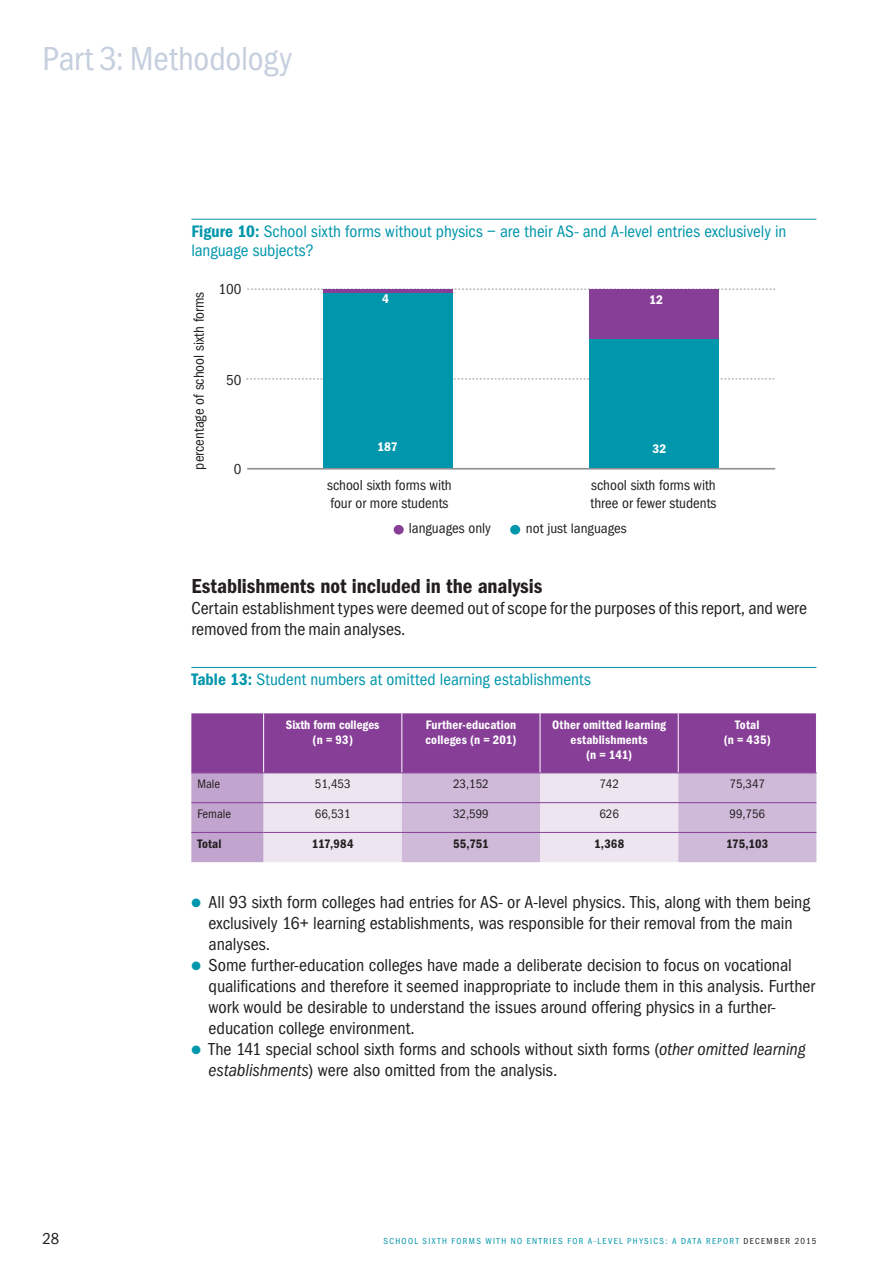
<style>
.page{position:relative;width:893px;height:1263px;background:#fff}
.page>*{position:absolute;margin:0;border:0;box-sizing:border-box;transform-origin:0 0}
.t1{font:34.5px "Franklin Got Cd Io P";letter-spacing:-.005em;color:#c5cfde}
.t2{font:600 21px "Franklin Got Cd Io P";color:#231f20}
.t3{font:18px/21px "Franklin Got Cd Io P";color:#231f20}
.t4{font:17.25px/19.5px "Franklin Got Cd Io P";color:#0096ab}
.t5{font:16.5px "Franklin Got Cd Io P";color:#231f20}
.t6{font:15px/18px "Franklin Got Cd Io P";color:#231f20}
.t7{font:14.4px "Franklin Got Cd Io P";color:#231f20;scale:1.04 1}
.t8{font:600 12.9px "Franklin Got Cd Io P";color:#fff;scale:1.04 1}
.t9{font:600 12.75px/15px "Franklin Got Cd Io P";letter-spacing:.01em;color:#fff;text-align:center}
.t10{font:12.75px "Franklin Got Cd Io P";color:#231f20}
.t11{font:600 12.75px "Franklin Got Cd Io P";color:#231f20}
.t12{font:9px "Franklin Got Cd Io P";letter-spacing:.15em;color:#0096ab}
.s1{font-weight:600}
.s2{color:#0096ab}
.s3{font-style:italic}
.s4{font-family:"Franklin Got Cd Io P Book SC800";color:#231f20}
</style>
<div class="page">
<svg style="left:246px;top:379px;width:528px;height:1px"></svg>
<svg style="left:247px;top:289px;width:528px;height:1px"></svg>
<div style="left:324px;top:291px;width:129px;height:178px;background:#0096ab"></div>
<hr style="left:324px;top:289px;width:129px;height:4px;background:#873e97">
<div style="left:589px;top:338px;width:129px;height:130px;background:#0096ab"></div>
<div style="left:589px;top:289px;width:129px;height:49px;background:#873e97"></div>
<hr style="left:247px;top:468px;width:528px;height:1px;background:#8d9091">
<div style="left:510px;top:525px;width:10px;height:9px;background:#0096ab;border-radius:50%"></div>
<div style="left:394px;top:525px;width:10px;height:9px;background:#873e97;border-radius:50%"></div>
<hr style="left:191px;top:219px;width:625px;height:1px;background:#0096ab">
<svg style="left:191px;top:713px;width:625px;height:149px;background:#b891c3"></svg>
<hr style="left:263px;top:713px;width:1px;height:60px;background:#fff">
<hr style="left:402px;top:713px;width:1px;height:60px;background:#fff">
<hr style="left:540px;top:713px;width:1px;height:60px;background:#fff">
<hr style="left:678px;top:713px;width:1px;height:60px;background:#fff">
<hr style="left:191px;top:773px;width:73px;height:1px;background:#873e97">
<hr style="left:264px;top:773px;width:138px;height:1px;background:#873e97">
<hr style="left:402px;top:773px;width:138px;height:1px;background:#873e97">
<hr style="left:540px;top:773px;width:138px;height:1px;background:#873e97">
<hr style="left:678px;top:773px;width:139px;height:1px;background:#873e97">
<hr style="left:191px;top:802px;width:73px;height:1px;background:#873e97">
<hr style="left:264px;top:802px;width:138px;height:1px;background:#873e97">
<hr style="left:402px;top:802px;width:138px;height:1px;background:#873e97">
<hr style="left:540px;top:802px;width:138px;height:1px;background:#873e97">
<hr style="left:678px;top:802px;width:138px;height:1px;background:#873e97">
<hr style="left:191px;top:832px;width:73px;height:1px;background:#873e97">
<hr style="left:264px;top:832px;width:138px;height:1px;background:#873e97">
<hr style="left:402px;top:832px;width:138px;height:1px;background:#873e97">
<hr style="left:540px;top:832px;width:138px;height:1px;background:#873e97">
<hr style="left:678px;top:832px;width:138px;height:1px;background:#873e97">
<hr style="left:191px;top:667px;width:625px;height:1px;background:#0096ab">
<h1 class="t1" style="left:43px;top:39px;width:251px">Part 3: Methodology</h1>
<p class="t4" style="left:191px;top:222px;width:597px"><span class="s1">Figure 10:</span> School sixth forms without physics – are their AS- and A-level entries exclusively in language subjects?</p>
<p class="t6" style="left:190px;top:469px;width:179px;rotate:-90deg">percentage of school sixth forms</p>
<p class="t6" style="left:219px;top:280px;width:24px">100</p>
<p class="t6" style="left:226px;top:371px;width:17px">50</p>
<p class="t6" style="left:234px;top:460px;width:9px">0</p>
<p class="t8" style="left:382px;top:291px;width:8px">4</p>
<p class="t8" style="left:377px;top:440px;width:21px">187</p>
<p class="t8" style="left:649px;top:292px;width:15px">12</p>
<p class="t8" style="left:652px;top:442px;width:15px">32</p>
<p class="t6" style="left:327px;top:476px;width:126px">school sixth forms with four or more students</p>
<p class="t6" style="left:590px;top:476px;width:127px">school sixth forms with three or fewer students</p>
<p class="t6" style="left:409px;top:519px;width:84px">languages only</p>
<p class="t7" style="left:526px;top:520px;width:98px">not just languages</p>
<p class="t2" style="left:191px;top:574px;width:353px">Establishments not included in the analysis</p>
<p class="t3" style="left:191px;top:598px;width:617px">Certain establishment types were deemed out of scope for the purposes of this report, and were removed from the main analyses.</p>
<p class="t4" style="left:191px;top:670px;width:401px"><span class="s1">Table 13:</span> Student numbers at omitted learning establishments</p>
<p class="t9" style="left:286px;top:717px;width:95px">Sixth form colleges (n = 93)</p>
<p class="t9" style="left:425px;top:717px;width:92px;text-align:left">Further-education colleges (n = 201)</p>
<p class="t9" style="left:552px;top:717px;width:115px">Other omitted learning establishments<br>(n = 141)</p>
<p class="t9" style="left:724px;top:717px;width:49px">Total<br>(n = 435)</p>
<p class="t10" style="left:197px;top:777px;width:24px">Male</p>
<p class="t10" style="left:315px;top:777px;width:37px">51,453</p>
<p class="t10" style="left:453px;top:777px;width:37px">23,152</p>
<p class="t10" style="left:599px;top:777px;width:21px">742</p>
<p class="t10" style="left:729px;top:777px;width:37px">75,347</p>
<p class="t10" style="left:197px;top:807px;width:35px">Female</p>
<p class="t10" style="left:315px;top:807px;width:37px">66,531</p>
<p class="t10" style="left:453px;top:807px;width:37px">32,599</p>
<p class="t10" style="left:599px;top:807px;width:21px">626</p>
<p class="t10" style="left:729px;top:807px;width:37px">99,756</p>
<p class="t11" style="left:197px;top:836px;width:26px">Total</p>
<p class="t11" style="left:312px;top:836px;width:43px">117,984</p>
<p class="t11" style="left:453px;top:836px;width:37px">55,751</p>
<p class="t11" style="left:594px;top:836px;width:32px">1,368</p>
<p class="t11" style="left:726px;top:836px;width:44px">175,103</p>
<p class="t3" style="left:209px;top:892px;width:603px;text-indent:-17px"><span class="s2">●</span> All 93 sixth form colleges had entries for AS- or A-level physics. This, along with them being exclusively 16+ learning establishments, was responsible for their removal from the main analyses.</p>
<p class="t3" style="left:209px;top:955px;width:608px;text-indent:-17px"><span class="s2">●</span> Some further-education colleges have made a deliberate decision to focus on vocational qualifications and therefore it seemed inappropriate to include them in this analysis. Further work would be desirable to understand the issues around offering physics in a further&shy;education college environment.</p>
<p class="t3" style="left:209px;top:1039px;width:598px;text-indent:-17px"><span class="s2">●</span> The 141 special school sixth forms and schools without sixth forms (<span class="s3">other omitted learning establishments</span>) were also omitted from the analysis.</p>
<p class="t5" style="left:43px;top:1229px;width:18px">28</p>
<p class="t12" style="left:383px;top:1236px;width:434px">SCHOOL SIXTH FORMS WITH NO ENTRIES FOR A-LEVEL PHYSICS: A DATA REPORT <span class="s4">DECEMBER 2015</span></p>
</div>
